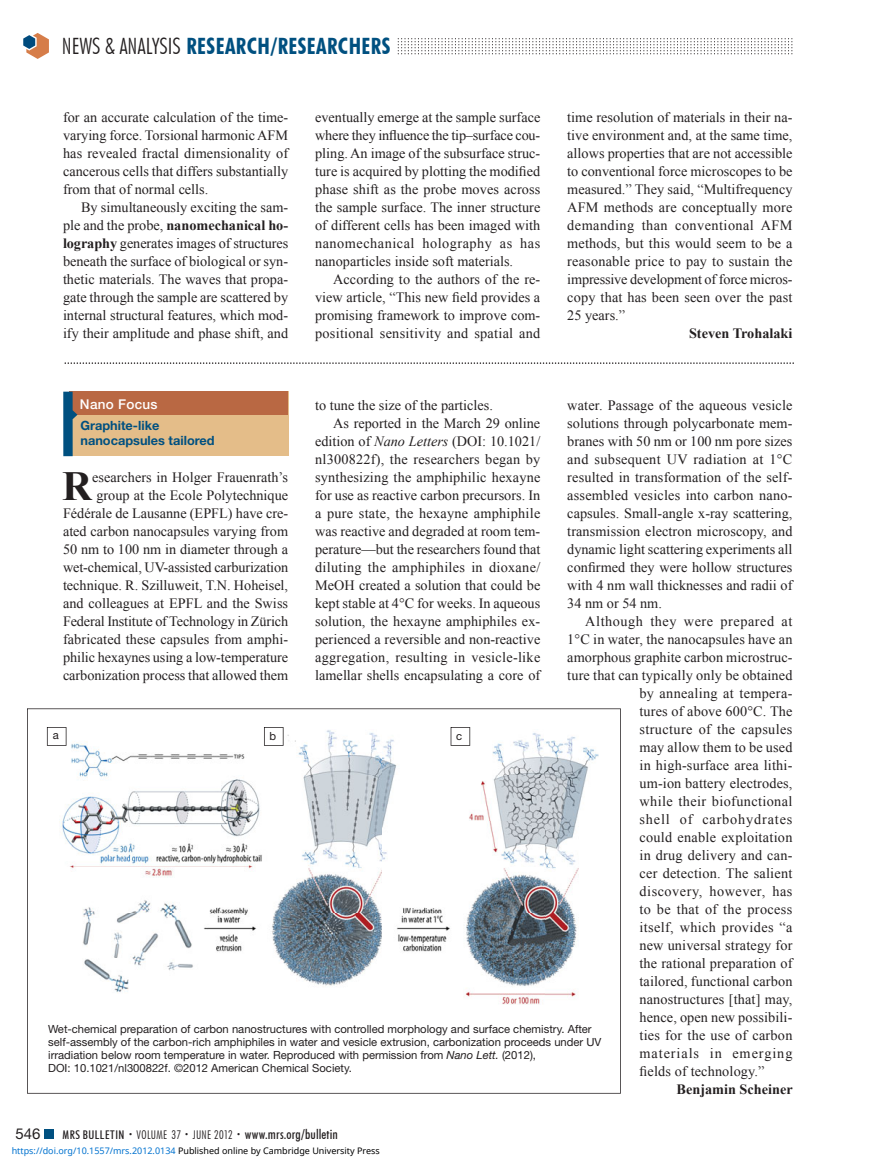
<style>
.page{position:relative;width:878px;height:1175px;background:#fff}
.page>*{position:absolute;margin:0;border:0;box-sizing:border-box;transform-origin:0 0}
.t1{font:700 41.4px "Times New Roman";color:#231f20}
.t2{font:700 condensed 22.5px "Futura BT";letter-spacing:.02em;color:#005080}
.t3{font:15px "Helvetica Neue LT Std";color:#231f20}
.t4{font:14.25px/18px "Times New Roman";letter-spacing:.005em;color:#231f20;text-align:justify}
.t5{font:14.25px "Times New Roman";letter-spacing:.025em;color:#231f20}
.t6{font:700 14.25px "Times New Roman";color:#231f20}
.t7{font:14.25px "Times New Roman";letter-spacing:.04em;color:#231f20}
.t8{font:14.25px "Times New Roman";letter-spacing:.03em;color:#231f20}
.t9{font:14.25px "Times New Roman";letter-spacing:.035em;color:#231f20}
.t10{font:14.25px "Times New Roman";letter-spacing:.06em;color:#231f20}
.t11{font:14.25px "Times New Roman";letter-spacing:.065em;color:#231f20}
.t12{font:500 condensed 13.5px "Futura BT";letter-spacing:.01em;color:#231f20}
.t13{font:500 13.5px "Helvetica Neue LT Std";letter-spacing:.02em;color:#fff}
.t14{font:700 12.75px/15px "Helvetica Neue LT Std";color:#005080}
.t15{font:11.25px/12.8px "Helvetica Neue LT Std";color:#231f20}
.t16{font:9px "Noto Sans";color:#000}
.s1{font-weight:300;color:#231f20}
.s2{font-weight:700}
.s3{font-style:italic}
.s4{font-size:12px}
.s5{font-weight:300;font-size:7.5px}
.s6{font-weight:300;font-size:12px}
.s7{color:#0172cf}
</style>
<div class="page">
<div style="left:45px;top:1130px;width:9px;height:8px;background:#005080"></div>
<svg style="left:398px;top:38px;width:394px;height:16px"></svg>
<svg style="left:23px;top:33px;width:26px;height:26px"></svg>
<svg style="left:64px;top:362px;width:730px;height:2px"></svg>
<div style="left:71px;top:392px;width:217px;height:64px;background:#e4bd89"></div>
<div style="left:70px;top:392px;width:218px;height:23px;background:#b96843"></div>
<svg style="left:63px;top:392px;width:14px;height:64px"></svg>
<svg style="left:27px;top:708px;width:594px;height:385px"></svg>
<svg style="left:47px;top:727px;width:19px;height:19px"></svg>
<svg style="left:264px;top:727px;width:19px;height:19px"></svg>
<svg style="left:450px;top:727px;width:20px;height:19px"></svg>
<h2 class="t2" style="left:62px;top:32px;width:330px"><span class="s1">NEWS &amp; ANALYSIS</span> RESEARCH/RESEARCHERS</h2>
<p class="t4" style="left:63px;top:108px;width:227px">for an accurate calculation of the time&shy;varying force. Torsional harmonic AFM has revealed fractal dimensionality of cancerous cells that differs substantially from that of normal cells.</p>
<p class="t4" style="left:63px;top:198px;width:227px;text-indent:18px">By simultaneously exciting the sam&shy;ple and the probe, <span class="s2">nanomechanical ho&shy;lography</span> generates images of structures beneath the surface of biological or syn&shy;thetic materials. The waves that propa&shy;gate through the sample are scattered by internal structural features, which mod&shy;ify their amplitude and phase shift, and</p>
<p class="t4" style="left:315px;top:108px;width:227px">eventually emerge at the sample surface where they influence the tip–surface cou&shy;pling. An image of the subsurface struc&shy;ture is acquired by plotting the modified phase shift as the probe moves across the sample surface. The inner structure of different cells has been imaged with nanomechanical holography as has nanoparticles inside soft materials.</p>
<p class="t4" style="left:315px;top:270px;width:227px;text-indent:18px">According to the authors of the re&shy;view article, “This new field provides a promising framework to improve com&shy;positional sensitivity and spatial and</p>
<p class="t4" style="left:567px;top:108px;width:227px">time resolution of materials in their na&shy;tive environment and, at the same time, allows properties that are not accessible to conventional force microscopes to be measured.” They said, “Multifrequency AFM methods are conceptually more demanding than conventional AFM methods, but this would seem to be a reasonable price to pay to sustain the impressive development of force micros&shy;copy that has been seen over the past 25 years.”</p>
<p class="t6" style="left:689px;top:325px;width:105px">Steven Trohalaki</p>
<p class="t13" style="left:80px;top:399px;width:79px">Nano Focus</p>
<p class="t4" style="left:315px;top:396px;width:179px">to tune the size of the particles.</p>
<p class="t4" style="left:333px;top:414px;width:209px">As reported in the March 29 online</p>
<p class="t4" style="left:315px;top:432px;width:227px">edition of <span class="s3">Nano Letters</span> (DOI: 10.1021/</p>
<p class="t4" style="left:315px;top:450px;width:227px">nl300822f), the researchers began by</p>
<p class="t4" style="left:315px;top:468px;width:227px">synthesizing the amphiphilic hexayne</p>
<p class="t4" style="left:315px;top:486px;width:227px">for use as reactive carbon precursors. In</p>
<p class="t4" style="left:315px;top:504px;width:227px">a pure state, the hexayne amphiphile</p>
<p class="t4" style="left:315px;top:522px;width:227px">was reactive and degraded at room tem-</p>
<p class="t4" style="left:315px;top:540px;width:227px">perature—but the researchers found that</p>
<p class="t4" style="left:315px;top:558px;width:227px">diluting the amphiphiles in dioxane/</p>
<p class="t4" style="left:315px;top:576px;width:227px">MeOH created a solution that could be</p>
<p class="t4" style="left:315px;top:594px;width:227px">kept stable at 4°C for weeks. In aqueous</p>
<p class="t4" style="left:315px;top:612px;width:227px">solution, the hexayne amphiphiles ex-</p>
<p class="t4" style="left:315px;top:630px;width:227px">perienced a reversible and non-reactive</p>
<p class="t4" style="left:315px;top:648px;width:227px">aggregation, resulting in vesicle-like</p>
<p class="t4" style="left:315px;top:666px;width:226px">lamellar shells encapsulating a core of</p>
<p class="t4" style="left:567px;top:396px;width:227px">water. Passage of the aqueous vesicle solutions through polycarbonate mem&shy;branes with 50 nm or 100 nm pore sizes and subsequent UV radiation at 1°C resulted in transformation of the self&shy;assembled vesicles into carbon nano&shy;capsules. Small-angle x-ray scattering, transmission electron microscopy, and dynamic light scattering experiments all confirmed they were hollow structures with 4 nm wall thicknesses and radii of 34 nm or 54 nm.</p>
<p class="t7" style="left:585px;top:613px;width:209px">Although they were prepared at</p>
<p class="t4" style="left:567px;top:630px;width:227px">1°C in water, the nanocapsules have an</p>
<p class="t4" style="left:567px;top:648px;width:227px">amorphous graphite carbon microstruc-</p>
<p class="t4" style="left:567px;top:666px;width:227px">ture that can typically only be obtained</p>
<p class="t5" style="left:639px;top:685px;width:154px">by annealing at tempera-</p>
<p class="t4" style="left:639px;top:702px;width:154px">tures of above 600°C. The</p>
<p class="t8" style="left:639px;top:721px;width:154px">structure of the capsules</p>
<p class="t4" style="left:639px;top:738px;width:154px">may allow them to be used</p>
<p class="t4" style="left:639px;top:756px;width:154px">in high-surface area lithi-</p>
<p class="t4" style="left:639px;top:774px;width:154px">um-ion battery electrodes,</p>
<p class="t5" style="left:639px;top:793px;width:154px">while their biofunctional</p>
<p class="t10" style="left:639px;top:811px;width:154px">shell of carbohydrates</p>
<p class="t4" style="left:639px;top:828px;width:154px">could enable exploitation</p>
<p class="t4" style="left:639px;top:846px;width:154px">in drug delivery and can-</p>
<p class="t4" style="left:639px;top:864px;width:154px">cer detection. The salient</p>
<p class="t9" style="left:639px;top:883px;width:154px">discovery, however, has</p>
<p class="t5" style="left:639px;top:901px;width:154px">to be that of the process</p>
<p class="t5" style="left:639px;top:919px;width:154px">itself, which provides “a</p>
<p class="t4" style="left:639px;top:936px;width:154px">new universal strategy for</p>
<p class="t4" style="left:639px;top:954px;width:154px">the rational preparation of</p>
<p class="t4" style="left:639px;top:972px;width:154px">tailored, functional carbon</p>
<p class="t4" style="left:639px;top:990px;width:154px">nanostructures [that] may,</p>
<p class="t4" style="left:639px;top:1008px;width:154px">hence, open new possibili-</p>
<p class="t4" style="left:639px;top:1026px;width:154px">ties for the use of carbon</p>
<p class="t11" style="left:639px;top:1045px;width:154px">materials in emerging</p>
<p class="t4" style="left:639px;top:1062px;width:127px">fields of technology.”</p>
<p class="t6" style="left:676px;top:1081px;width:117px">Benjamin Scheiner</p>
<p class="t14" style="left:81px;top:419px;width:136px">Graphite-like nanocapsules tailored</p>
<p class="t4" style="left:63px;top:468px;width:227px;text-align:right">esearchers in Holger Frauenrath’s group at the Ecole Polytechnique<br>Fé dé rale de Lausanne (EPFL) have cre&shy;ated carbon nanocapsules varying from 50 nm to 100 nm in diameter through a wet-chemical, UV-assisted carburization technique. R. Szilluweit, T.N. Hoheisel, and colleagues at EPFL and the Swiss Federal Institute of Technology in Zü rich fabricated these capsules from amphi&shy;philic hexaynes using a low-temperature carbonization process that allowed them</p>
<h1 class="t1" style="left:62px;top:463px;width:31px">R</h1>
<p class="t15" style="left:53px;top:730px;width:8px">a</p>
<p class="t15" style="left:269px;top:731px;width:8px">b</p>
<p class="t15" style="left:456px;top:731px;width:8px">c</p>
<p class="t15" style="left:48px;top:1024px;width:554px">Wet-chemical preparation of carbon nanostructures with controlled morphology and surface chemistry. After self-assembly of the carbon-rich amphiphiles in water and vesicle extrusion, carbonization proceeds under UV irradiation below room temperature in water. Reproduced with permission from <span class="s3">Nano Lett.</span> (2012),<br>DOI: 10.1021/nl300822f. ©2012 American Chemical Society.</p>
<p class="t3" style="left:15px;top:1128px;width:27px">546</p>
<p class="t12" style="left:62px;top:1126px;width:277px"><span class="s4">MRS BULLETIN</span> <span class="s5">•</span> <span class="s6">VOLUME 37</span> <span class="s5">•</span> <span class="s6">JUNE 2012</span> <span class="s5">•</span> www.mrs.org/bulletin</p>
<p class="t16" style="left:12px;top:1143px;width:370px"><span class="s7">https://doi.org/10.1557/mrs.2012.0134</span> Published online by Cambridge University Press</p>
</div>
